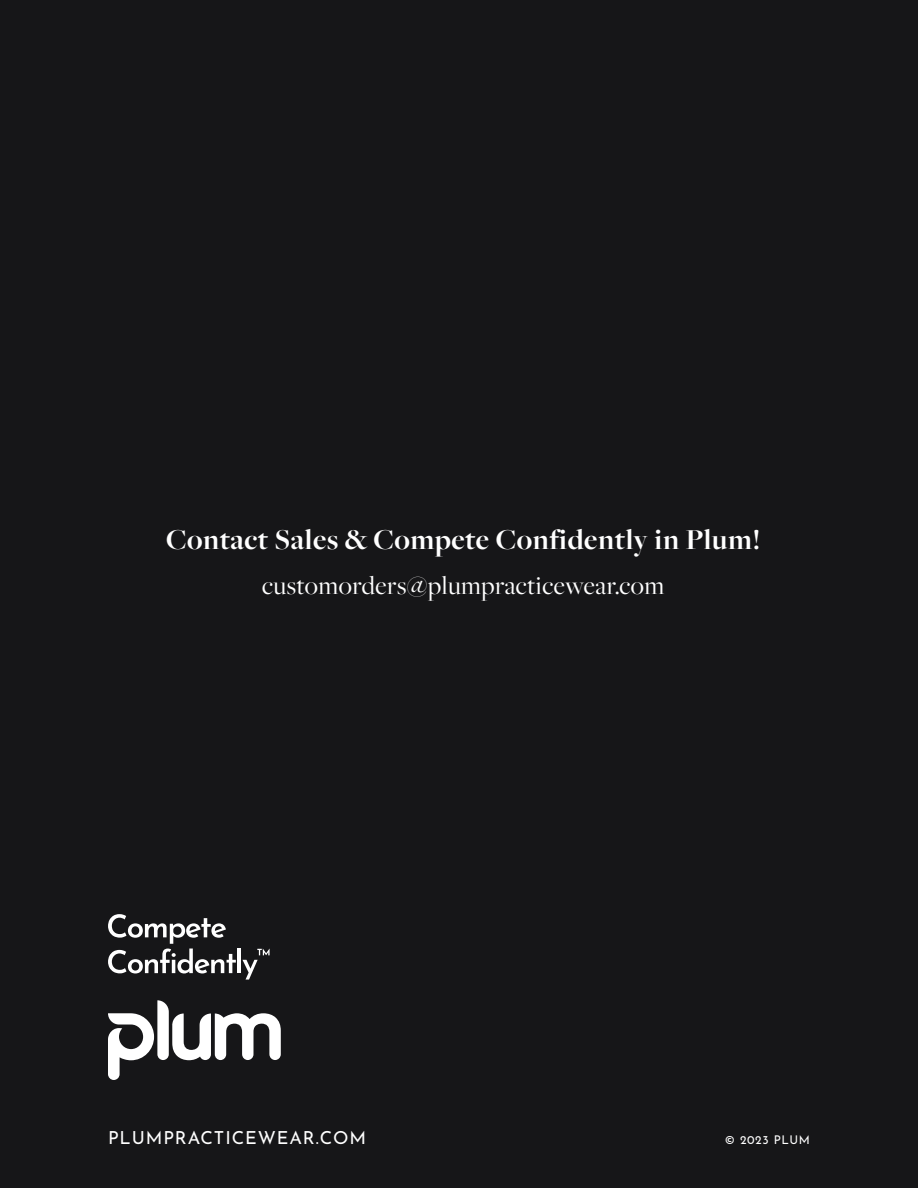
<style>
.page{position:relative;width:918px;height:1188px;background:#161618}
.page>*{position:absolute;margin:0;border:0;box-sizing:border-box;transform-origin:0 0}
.t1{font:700 30px "Freight Big Pro";letter-spacing:.02em;color:#fff}
.t2{font:27px "Freight Big Pro";letter-spacing:.02em;color:#fff}
.t3{font:18px "Josefin Sans";letter-spacing:.05em;color:#fff}
.t4{font:12px "Josefin Sans";letter-spacing:.05em;color:#fff}
</style>
<div class="page">
<svg style="left:108px;top:1000px;width:173px;height:80px"></svg>
<svg style="left:108px;top:914px;width:128px;height:59px"></svg>
<hr style="left:238px;top:949px;width:3px;height:24px;background:#fff">
<svg style="left:242px;top:949px;width:28px;height:31px"></svg>
<p class="t1" style="left:166px;top:520px;width:596px">Contact Sales &amp; Compete Confidently in Plum!</p>
<p class="t2" style="left:262px;top:568px;width:404px">customorders@plumpracticewear.com</p>
<p class="t3" style="left:108px;top:1123px;width:260px">PLUMPRACTICEWEAR.COM</p>
<p class="t4" style="left:725px;top:1130px;width:87px">© 2023 PLUM</p>
</div>
